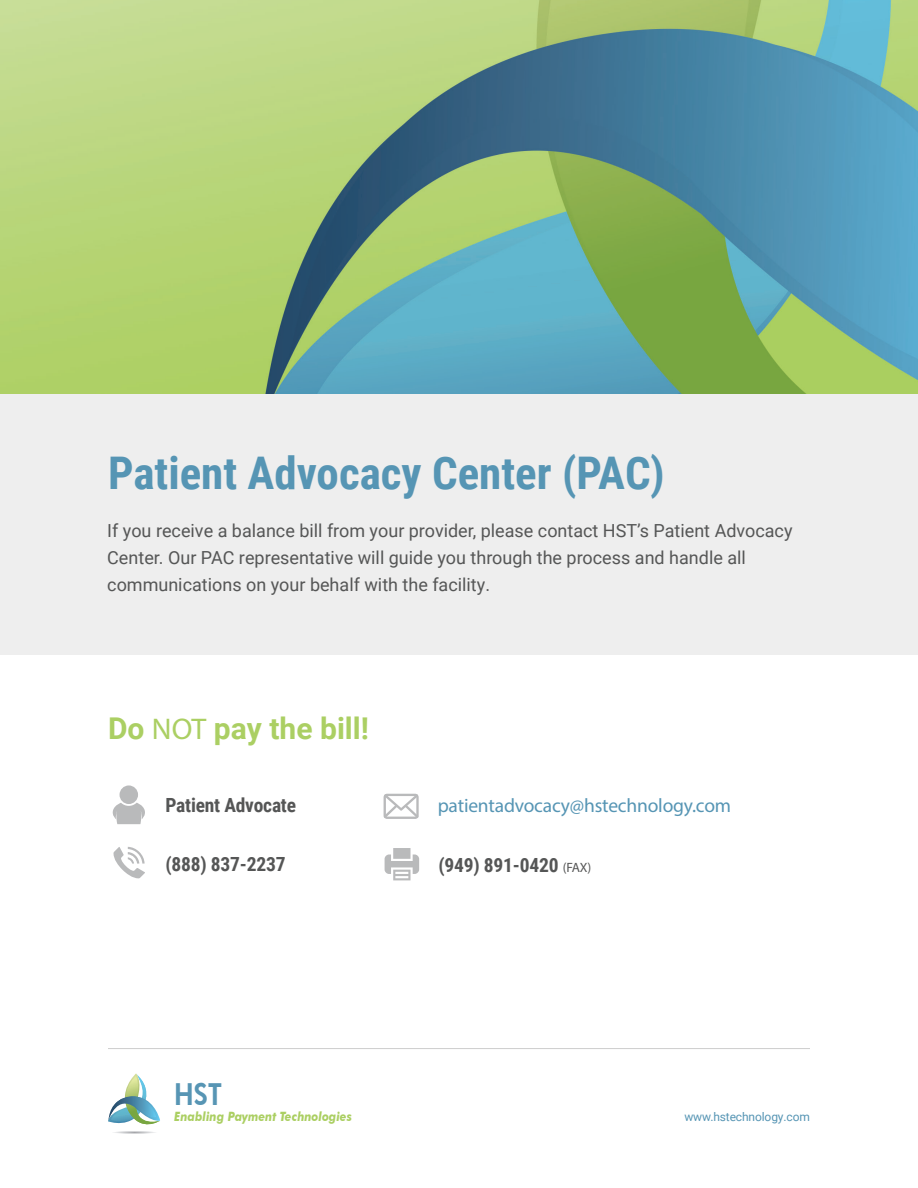
<style>
.page{position:relative;width:918px;height:1188px;background:#fff}
.page>*{position:absolute;margin:0;border:0;box-sizing:border-box;transform-origin:0 0}
.t1{font:700 45px "Roboto Condensed";color:#5695b4}
.t2{font:800 30.3px "Futura BT";color:#5795b4;scale:.84 1}
.t3{font:700 30px "Roboto";color:#abcf63}
.t4{font:700 19.5px "Roboto Condensed";letter-spacing:-.01em;color:#555656}
.t5{font:19.5px "Myriad Pro";letter-spacing:-.01em;color:#5695b4}
.t6{font:18px/27px "Roboto";color:#555656}
.t7{font:italic 700 12.9px "Futura BT";color:#abcf62;scale:.88 1}
.t8{font:12px "Roboto";letter-spacing:-.01em;color:#5695b4}
.s1{font-family:"Myriad Pro";font-weight:400}
.s2{font-family:"Myriad Pro";font-weight:400;font-size:13.5px}
</style>
<div class="page">
<div style="left:0;top:0;width:918px;height:655px;background:#eee"></div>
<img style="left:0;top:0;width:918px;height:393px">
<div style="left:120px;top:785px;width:18px;height:19px;background:#b9babb;border-radius:50%"></div>
<svg style="left:112px;top:803px;width:33px;height:21px"></svg>
<svg style="left:384px;top:794px;width:35px;height:25px"></svg>
<svg style="left:113px;top:847px;width:32px;height:32px"></svg>
<svg style="left:385px;top:848px;width:34px;height:32px"></svg>
<svg style="left:108px;top:1073px;width:52px;height:61px"></svg>
<hr style="left:108px;top:1048px;width:702px;height:1px;background:#555656">
<p class="t1" style="left:108px;top:441px;width:558px">Patient Advocacy Center (PAC)</p>
<p class="t6" style="left:107px;top:517px;width:687px">If you receive a balance bill from your provider, please contact HST’s Patient Advocacy<br>Center. Our PAC representative will guide you through the process and handle all communications on your behalf with the facility.</p>
<p class="t3" style="left:108px;top:707px;width:263px">Do <span class="s1">NOT</span> pay the bill!</p>
<p class="t4" style="left:165px;top:792px;width:132px">Patient Advocate</p>
<p class="t5" style="left:438px;top:794px;width:295px">patientadvocacy@hstechnology.com</p>
<p class="t4" style="left:165px;top:850px;width:122px">(888) 837-2237</p>
<p class="t4" style="left:438px;top:851px;width:154px">(949) 891-0420 <span class="s2">(FAX)</span></p>
<p class="t2" style="left:174px;top:1076px;width:58px">HST</p>
<p class="t7" style="left:174px;top:1109px;width:203px">Enabling Payment Technologies</p>
<p class="t8" style="left:684px;top:1108px;width:127px">www.hstechnology.com</p>
</div>
